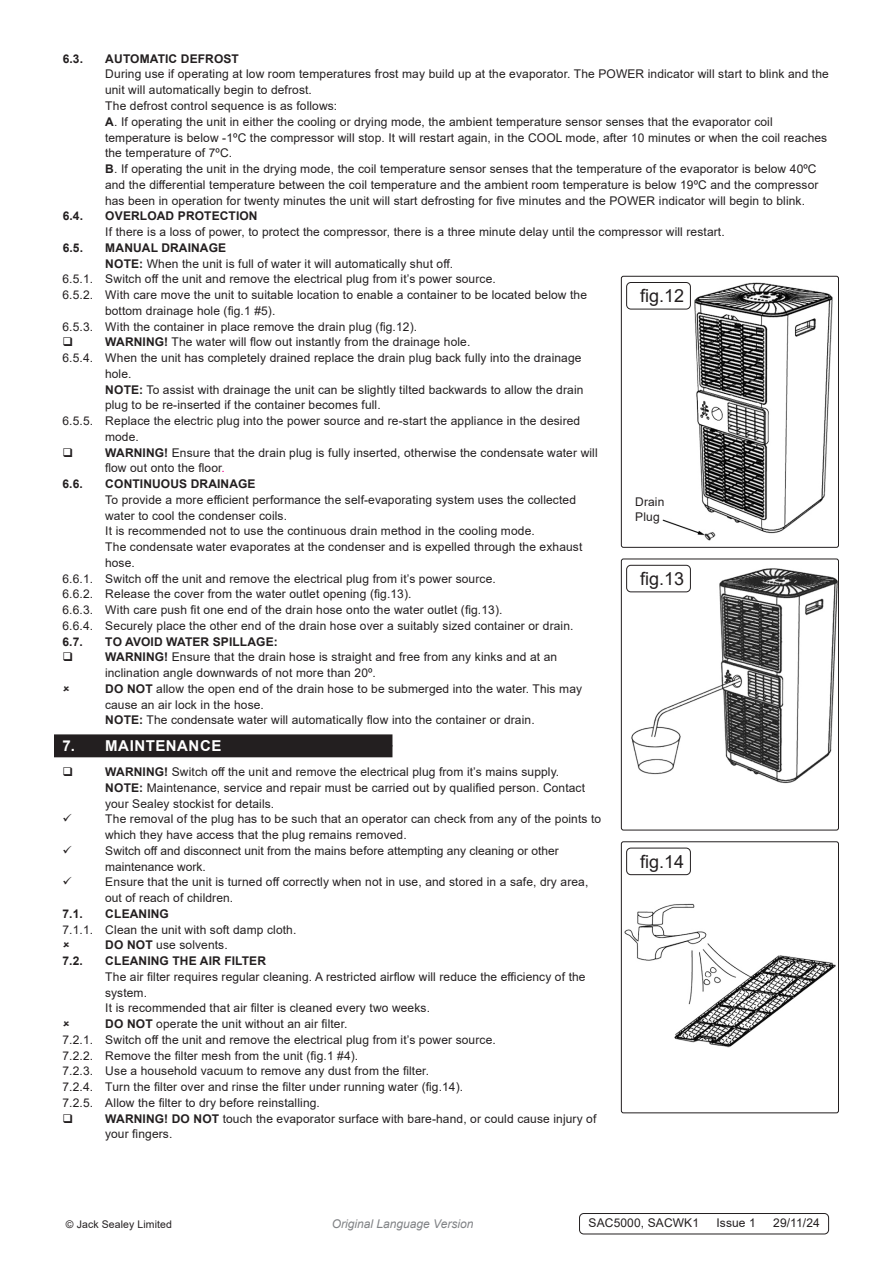
<style>
.page{position:relative;width:893px;height:1263px;background:#fff}
.page>*{position:absolute;margin:0;border:0;box-sizing:border-box;transform-origin:0 0}
.t1{font:18px "Arial";color:#231f20}
.t2{font:700 15px "Arial";letter-spacing:.035em;color:#fff}
.Body{font:12px/15.8px "Arial";letter-spacing:.01em;color:#231f20}
.t3{font:700 12px "Arial";letter-spacing:.01em;color:#231f20}
.Body__Footer{font:12px "Arial";letter-spacing:.01em;color:#231f20}
.t4{font:italic 12px "Arial";color:#808285}
.Body__Justified__7pt{font:10.5px "Arial";letter-spacing:.01em;color:#231f20}
.s1{font-weight:700}
.s2{color:#ed028c}
</style>
<div class="page">
<div style="left:54px;top:745px;width:338px;height:12px;background:#231f20"></div>
<div style="left:54px;top:734px;width:338px;height:12px;background:#231f20"></div>
<div style="left:579px;top:1213px;width:250px;height:21px;border:1px solid #231f20;border-radius:4px"></div>
<img style="left:626px;top:282px;width:207px;height:259px">
<div style="left:621px;top:276px;width:218px;height:272px;border:1px solid #231f20;border-radius:2px"></div>
<img style="left:626px;top:564px;width:211px;height:220px">
<div style="left:621px;top:559px;width:218px;height:271px;border:1px solid #231f20;border-radius:2px"></div>
<div style="left:626px;top:282px;width:65px;height:27px;border:1px solid #231f20;border-radius:4px"></div>
<div style="left:626px;top:565px;width:65px;height:27px;border:1px solid #231f20;border-radius:4px"></div>
<img style="left:624px;top:904px;width:212px;height:144px">
<div style="left:621px;top:841px;width:218px;height:272px;border:1px solid #231f20;border-radius:2px"></div>
<div style="left:626px;top:848px;width:65px;height:27px;border:1px solid #231f20;border-radius:4px"></div>
<p class="t3" style="left:63px;top:50px;width:22px">6.3.</p>
<p class="t3" style="left:105px;top:50px;width:135px">AUTOMATIC DEFROST</p>
<p class="Body" style="left:105px;top:66px;width:725px">During use if operating at low room temperatures frost may build up at the evaporator. The POWER indicator will start to blink and the unit will automatically begin to defrost.</p>
<p class="Body" style="left:105px;top:98px;width:234px">The defrost control sequence is as follows:</p>
<p class="Body" style="left:105px;top:114px;width:724px"><span class="s1">A</span>. If operating the unit in either the cooling or drying mode, the ambient temperature sensor senses that the evaporator coil temperature is below -1ºC the compressor will stop. It will restart again, in the COOL mode, after 10 minutes or when the coil reaches the temperature of 7ºC.</p>
<p class="Body" style="left:105px;top:161px;width:715px"><span class="s1">B</span>. If operating the unit in the drying mode, the coil temperature sensor senses that the temperature of the evaporator is below 40ºC and the differential temperature between the coil temperature and the ambient room temperature is below 19ºC and the compressor has been in operation for twenty minutes the unit will start defrosting for five minutes and the POWER indicator will begin to blink.</p>
<p class="t3" style="left:63px;top:208px;width:22px">6.4.</p>
<p class="t3" style="left:105px;top:208px;width:154px">OVERLOAD PROTECTION</p>
<p class="Body" style="left:105px;top:224px;width:621px">If there is a loss of power, to protect the compressor, there is a three minute delay until the compressor will restart.</p>
<p class="t3" style="left:63px;top:239px;width:22px">6.5.</p>
<p class="t3" style="left:105px;top:239px;width:122px">MANUAL DRAINAGE</p>
<p class="Body" style="left:105px;top:255px;width:349px"><span class="s1">NOTE:</span> When the unit is full of water it will automatically shut off.</p>
<p class="Body" style="left:63px;top:271px;width:435px">6.5.1. Switch off the unit and remove the electrical plug from it’s power source.</p>
<p class="Body" style="left:105px;top:287px;width:484px;text-indent:-43px">6.5.2. With care move the unit to suitable location to enable a container to be located below the bottom drainage hole (fig.1 #5).</p>
<p class="Body" style="left:63px;top:318px;width:356px">6.5.3. With the container in place remove the drain plug (fig.12).</p>
<p class="Body" style="left:105px;top:334px;width:367px"><span class="s1">WARNING!</span> The water will flow out instantly from the drainage hole.</p>
<p class="Body" style="left:105px;top:350px;width:478px;text-indent:-43px">6.5.4. When the unit has completely drained replace the drain plug back fully into the drainage hole.</p>
<p class="Body" style="left:105px;top:381px;width:480px"><span class="s1">NOTE:</span> To assist with drainage the unit can be slightly tilted backwards to allow the drain plug to be re-inserted if the container becomes full.</p>
<p class="Body" style="left:105px;top:413px;width:477px;text-indent:-43px">6.5.5. Replace the electric plug into the power source and re-start the appliance in the desired mode.</p>
<p class="Body" style="left:105px;top:444px;width:494px"><span class="s1">WARNING!</span> Ensure that the drain plug is fully inserted, otherwise the condensate water will flow out onto the floor<span class="s2">.</span></p>
<p class="t3" style="left:63px;top:475px;width:22px">6.6.</p>
<p class="t3" style="left:105px;top:475px;width:152px">CONTINUOUS DRAINAGE</p>
<p class="Body" style="left:105px;top:492px;width:472px">To provide a more efficient performance the self-evaporating system uses the collected water to cool the condenser coils.</p>
<p class="Body" style="left:105px;top:523px;width:431px">It is recommended not to use the continuous drain method in the cooling mode.</p>
<p class="Body" style="left:105px;top:539px;width:479px">The condensate water evaporates at the condenser and is expelled through the exhaust hose.</p>
<p class="Body" style="left:63px;top:570px;width:435px">6.6.1. Switch off the unit and remove the electrical plug from it’s power source.</p>
<p class="Body" style="left:63px;top:586px;width:351px">6.6.2. Release the cover from the water outlet opening (fig.13).</p>
<p class="Body" style="left:63px;top:602px;width:441px">6.6.3. With care push fit one end of the drain hose onto the water outlet (fig.13).</p>
<p class="Body" style="left:63px;top:618px;width:512px">6.6.4. Securely place the other end of the drain hose over a suitably sized container or drain.</p>
<p class="t3" style="left:63px;top:633px;width:22px">6.7.</p>
<p class="t3" style="left:105px;top:633px;width:174px">TO AVOID WATER SPILLAGE:</p>
<p class="Body" style="left:105px;top:649px;width:454px"><span class="s1">WARNING!</span> Ensure that the drain hose is straight and free from any kinks and at an inclination angle downwards of not more than 20º.</p>
<p class="Body" style="left:105px;top:681px;width:479px"><span class="s1">DO NOT</span> allow the open end of the drain hose to be submerged into the water. This may cause an air lock in the hose.</p>
<p class="Body" style="left:105px;top:712px;width:431px"><span class="s1">NOTE:</span> The condensate water will automatically flow into the container or drain.</p>
<p class="t2" style="left:63px;top:735px;width:160px">7. MAINTENANCE</p>
<p class="Body" style="left:105px;top:764px;width:456px"><span class="s1">WARNING!</span> Switch off the unit and remove the electrical plug from it’s mains supply.</p>
<p class="Body" style="left:105px;top:780px;width:482px"><span class="s1">NOTE:</span> Maintenance, service and repair must be carried out by qualified person. Contact your Sealey stockist for details.</p>
<p class="Body" style="left:105px;top:811px;width:498px">The removal of the plug has to be such that an operator can check from any of the points to which they have access that the plug remains removed.</p>
<p class="Body" style="left:105px;top:843px;width:455px">Switch off and disconnect unit from the mains before attempting any cleaning or other maintenance work.</p>
<p class="Body" style="left:105px;top:874px;width:485px">Ensure that the unit is turned off correctly when not in use, and stored in a safe, dry area, out of reach of children.</p>
<p class="t3" style="left:63px;top:905px;width:22px">7.1.</p>
<p class="t3" style="left:105px;top:905px;width:65px">CLEANING</p>
<p class="Body" style="left:63px;top:921px;width:235px">7.1.1. Clean the unit with soft damp cloth.</p>
<p class="Body" style="left:105px;top:937px;width:124px"><span class="s1">DO NOT</span> use solvents.</p>
<p class="t3" style="left:63px;top:952px;width:22px">7.2.</p>
<p class="t3" style="left:105px;top:952px;width:162px">CLEANING THE AIR FILTER</p>
<p class="Body" style="left:105px;top:969px;width:482px">The air filter requires regular cleaning. A restricted airflow will reduce the efficiency of the system.</p>
<p class="Body" style="left:105px;top:1000px;width:326px">It is recommended that air filter is cleaned every two weeks.</p>
<p class="Body" style="left:105px;top:1016px;width:244px"><span class="s1">DO NOT</span> operate the unit without an air filter.</p>
<p class="Body" style="left:63px;top:1032px;width:435px">7.2.1. Switch off the unit and remove the electrical plug from it’s power source.</p>
<p class="Body" style="left:63px;top:1047px;width:297px">7.2.2. Remove the filter mesh from the unit (fig.1 #4).</p>
<p class="Body" style="left:63px;top:1063px;width:368px">7.2.3. Use a household vacuum to remove any dust from the filter.</p>
<p class="Body" style="left:63px;top:1079px;width:402px">7.2.4. Turn the filter over and rinse the filter under running water (fig.14).</p>
<p class="Body" style="left:63px;top:1095px;width:259px">7.2.5. Allow the filter to dry before reinstalling.</p>
<p class="Body" style="left:105px;top:1110px;width:493px"><span class="s1">WARNING! DO NOT</span> touch the evaporator surface with bare-hand, or could cause injury of your fingers.</p>
<p class="t1" style="left:640px;top:283px;width:46px">fig.12</p>
<p class="Body" style="left:635px;top:493px;width:31px">Drain<br>Plug</p>
<p class="t1" style="left:640px;top:566px;width:46px">fig.13</p>
<p class="t1" style="left:640px;top:849px;width:46px">fig.14</p>
<p class="Body__Justified__7pt" style="left:66px;top:1217px;width:108px">© Jack Sealey Limited</p>
<p class="t4" style="left:332px;top:1216px;width:143px">Original Language Version</p>
<p class="Body__Footer" style="left:588px;top:1214px;width:112px">SAC5000, SACWK1</p>
<p class="Body__Footer" style="left:716px;top:1214px;width:41px">Issue 1</p>
<p class="Body__Footer" style="left:773px;top:1214px;width:48px">29/11/24</p>
</div>
